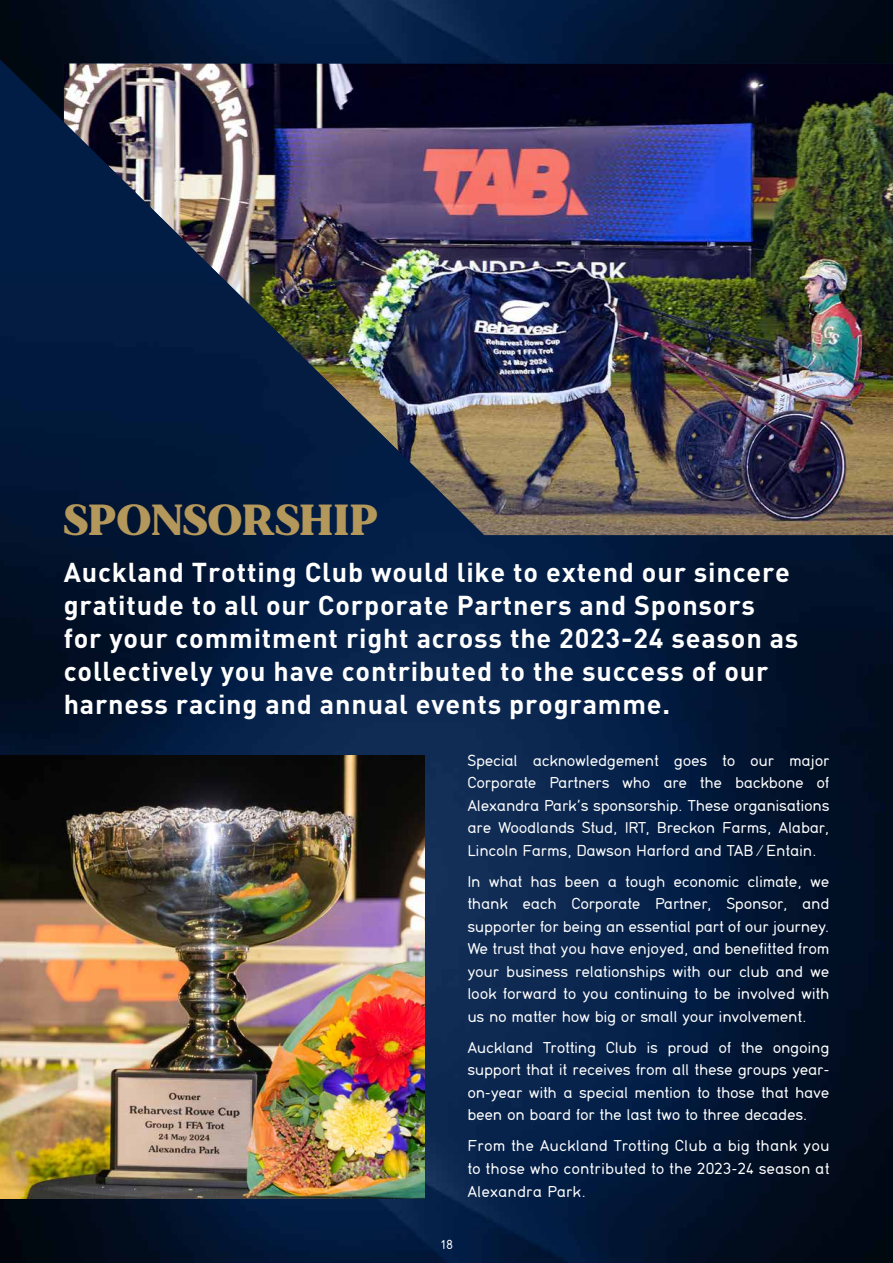
<style>
.page{position:relative;width:893px;height:1263px;background:#fff}
.page>*{position:absolute;margin:0;border:0;box-sizing:border-box;transform-origin:0 0}
.t1{font:900 43.5px "MADE Mirage";color:#b4975a}
.t2{font:700 27px/33px "DIN";letter-spacing:.03em;color:#fff}
.t3{font:16.5px/22.5px "Din 16";letter-spacing:.02em;color:#fff;text-align:justify}
.t4{font:13.5px "Din 16";color:#fff}
</style>
<div class="page">
<img style="left:0;top:0;width:893px;height:59px">
<img style="left:0;top:59px;width:893px;height:1204px">
<img style="left:0;top:755px;width:424px;height:443px">
<h1 class="t1" style="left:64px;top:491px;width:315px">SPONSORSHIP</h1>
<p class="t2" style="left:64px;top:554px;width:736px">Auckland Trotting Club would like to extend our sincere gratitude to all our Corporate Partners and Sponsors for your commitment right across the 2023-24 season as collectively you have contributed to the success of our harness racing and annual events programme.</p>
<p class="t3" style="left:468px;top:749px;width:363px">Special acknowledgement goes to our major Corporate Partners who are the backbone of Alexandra Park’s sponsorship. These organisations are Woodlands Stud, IRT, Breckon Farms, Alabar, Lincoln Farms, Dawson Harford and TAB / Entain.</p>
<p class="t3" style="left:468px;top:870px;width:363px">In what has been a tough economic climate, we thank each Corporate Partner, Sponsor, and supporter for being an essential part of our journey.<br>We trust that you have enjoyed, and benefitted from your business relationships with our club and we look forward to you continuing to be involved with us no matter how big or small your involvement.</p>
<p class="t3" style="left:468px;top:1036px;width:363px">Auckland Trotting Club is proud of the ongoing support that it receives from all these groups year&shy;on-year with a special mention to those that have been on board for the last two to three decades.</p>
<p class="t3" style="left:468px;top:1135px;width:363px">From the Auckland Trotting Club a big thank you to those who contributed to the 2023-24 season at Alexandra Park.</p>
<p class="t4" style="left:440px;top:1237px;width:14px">18</p>
</div>
